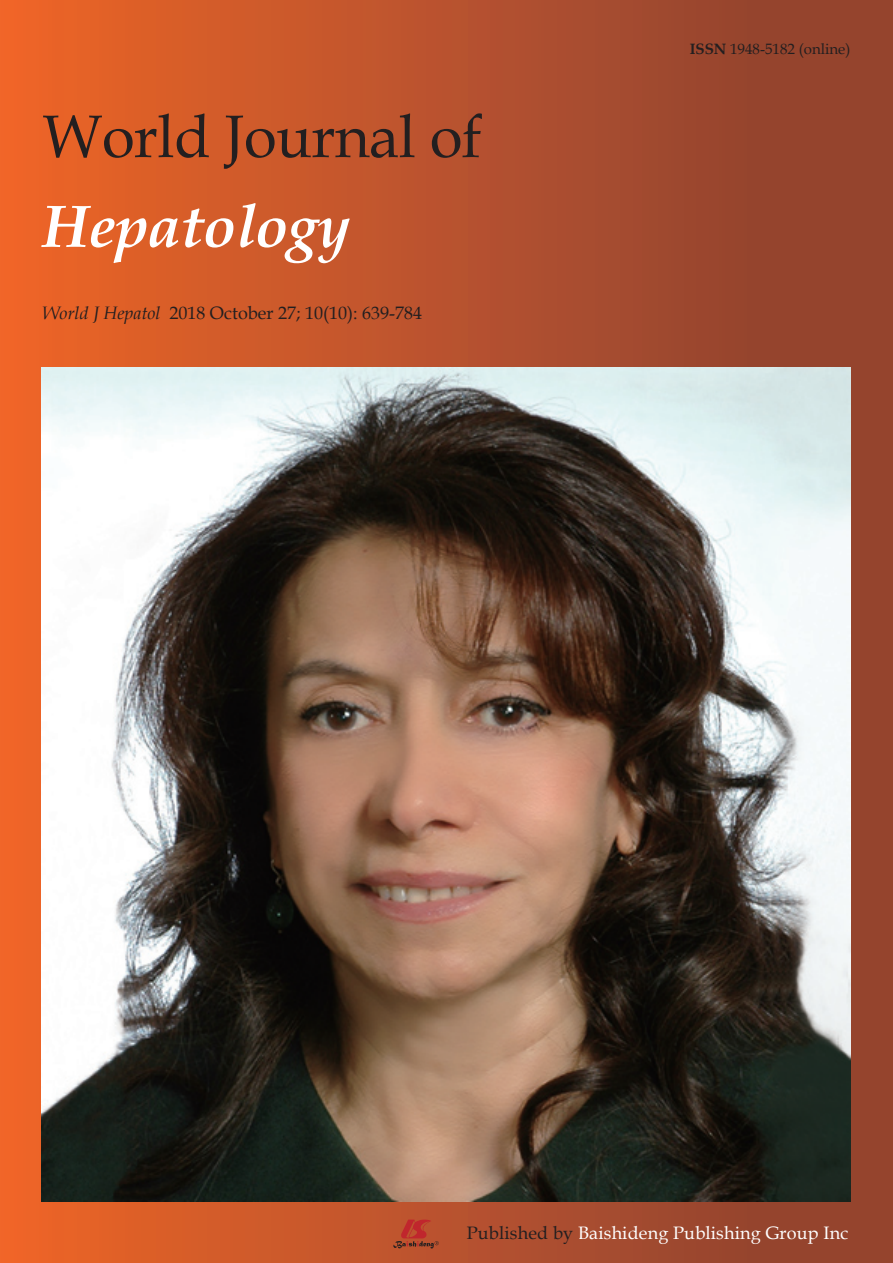
<style>
.page{position:relative;width:893px;height:1263px;background:#fff}
.page>*{position:absolute;margin:0;border:0;box-sizing:border-box;transform-origin:0 0}
.t1{font:60px/89.7px "Book Antiqua";letter-spacing:-.01em;color:#231f20}
.t2{font:18px "Book Antiqua";color:#231f20}
.t3{font:18px "Book Antiqua";letter-spacing:.01em;color:#fff}
.t4{font:15px "Book Antiqua";color:#231f20}
.s1{font-weight:700;font-style:italic;color:#fff}
.s2{font-style:italic}
.s3{font-weight:700}
.s4{color:#231f20}
</style>
<div class="page">
<div style="left:0;top:0;width:893px;height:1263px;background:linear-gradient(to right,#ec6528,#894131)"></div>
<svg style="left:393px;top:1219px;width:46px;height:29px"></svg>
<img style="left:42px;top:368px;width:808px;height:834px">
<p class="t1" style="left:43px;top:90px;width:441px">World Journal of<br><span class="s1">Hepatology</span></p>
<p class="t2" style="left:43px;top:300px;width:381px"><span class="s2">World J Hepatol</span> 2018 October 27; 10(10): 639-784</p>
<p class="t4" style="left:690px;top:38px;width:162px"><span class="s3">ISSN</span> 1948-5182 (online)</p>
<p class="t3" style="left:467px;top:1220px;width:383px"><span class="s4">Published by</span> Baishideng Publishing Group Inc</p>
</div>
